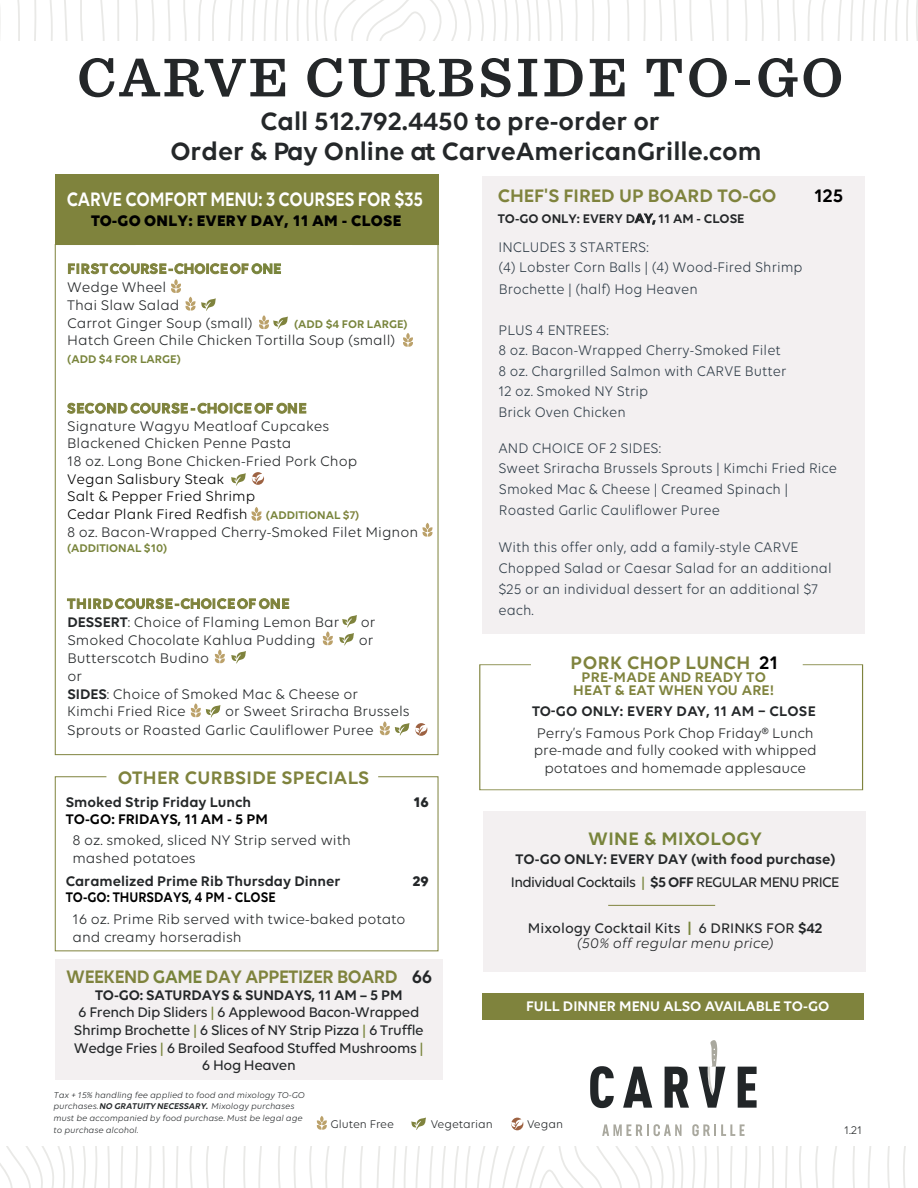
<style>
.page{position:relative;width:918px;height:1188px;background:#fff}
.page>*{position:absolute;margin:0;border:0;box-sizing:border-box;transform-origin:0 0}
.t1{font:600 57px "Sentinel";letter-spacing:.06em;color:#242729}
.t2{font:600 27px/30px "Volte";color:#242729;text-align:center}
.t3{font:600 21px "Volte";letter-spacing:-.01em;color:#fff;scale:.85 1}
.t4{font:600 19.5px "Volte";letter-spacing:.02em;color:#7f833d}
.t5{font:600 19.5px "Volte";letter-spacing:-.02em;color:#7f833d;scale:.95 1}
.t6{font:600 19.5px "Volte";color:#7f833d}
.t7{font:600 19.5px "Volte";letter-spacing:.02em;color:#78843b}
.t8{font:600 19.5px "Volte";color:#000}
.t9{font:700 16.5px "Volte";letter-spacing:.02em;color:#000}
.t10{font:15px/17.7px "Volte";color:#242729}
.t11{font:15px/20.9px "Volte";letter-spacing:.005em;color:#303d48;scale:.95 1}
.t12{font:500 15px/17.5px "Volte";letter-spacing:-.025em;color:#242729;text-align:center}
.t13{font:600 15px/23.1px "Volte";color:#242729;text-align:center}
.t14{font:500 15px/15.6px "Volte";color:#242729;text-align:center}
.t15{font:600 15px/13.2px "Volte";letter-spacing:.015em;color:#7f833d;text-align:center}
.t16{font:600 15px "Volte";color:#fff}
.t17{font:600 15px "Volte";color:#000;scale:.9 1}
.t18{font:600 15px "Volte";color:#000}
.t19{font:700 15px "Volte";color:#242729}
.t20{font:600 13.5px "Volte";color:#242729}
.t21{font:600 12px "Volte";color:#78843b}
.t22{font:12px "Volte";color:#242729}
.t23{font:italic 9px/11.7px "Volte";color:#242729}
.s1{font-weight:600;color:#7f833d}
.s2{font-weight:600;color:#78843b}
.s3{color:#000}
.s4{font-weight:600;font-size:12px;color:#7f833d}
.s5{font-weight:600;font-size:12px;color:#78843b}
.s6{font-weight:600}
.s7{color:#78843b}
.s8{color:#242729}
.s9{font-weight:500}
.s10{font-weight:500;color:#78843c}
.s11{font-weight:400;font-style:italic}
</style>
<div class="page">
<div style="left:56px;top:959px;width:387px;height:121px;background:#f3f0f1"></div>
<div style="left:482px;top:176px;width:383px;height:458px;background:#f3f0f1"></div>
<svg style="left:0;top:1147px;width:906px;height:41px"></svg>
<svg style="left:0;top:0;width:918px;height:40px"></svg>
<svg style="left:738px;top:1067px;width:19px;height:41px"></svg>
<svg style="left:665px;top:1067px;width:24px;height:41px"></svg>
<svg style="left:590px;top:1066px;width:24px;height:42px"></svg>
<svg style="left:699px;top:1040px;width:27px;height:68px"></svg>
<svg style="left:623px;top:1067px;width:29px;height:41px"></svg>
<svg style="left:602px;top:1124px;width:80px;height:12px"></svg>
<svg style="left:692px;top:1124px;width:53px;height:12px"></svg>
<svg style="left:411px;top:1118px;width:15px;height:12px"></svg>
<svg style="left:316px;top:1116px;width:11px;height:14px"></svg>
<svg style="left:511px;top:1118px;width:12px;height:12px"></svg>
<div style="left:484px;top:811px;width:382px;height:161px;background:#f3f0f1"></div>
<hr style="left:608px;top:905px;width:107px;height:1px;background:#7f833d">
<svg style="left:55px;top:776px;width:384px;height:176px"></svg>
<svg style="left:55px;top:244px;width:384px;height:511px"></svg>
<div style="left:55px;top:174px;width:383px;height:71px;background:#7f833d"></div>
<div style="left:482px;top:993px;width:382px;height:26px;background:#7f833d"></div>
<svg style="left:171px;top:279px;width:45px;height:32px"></svg>
<svg style="left:259px;top:315px;width:29px;height:15px"></svg>
<svg style="left:403px;top:333px;width:10px;height:14px"></svg>
<svg style="left:231px;top:473px;width:15px;height:13px"></svg>
<svg style="left:252px;top:472px;width:12px;height:13px"></svg>
<svg style="left:251px;top:507px;width:11px;height:14px"></svg>
<svg style="left:422px;top:523px;width:11px;height:14px"></svg>
<svg style="left:322px;top:631px;width:11px;height:15px"></svg>
<svg style="left:339px;top:615px;width:18px;height:31px"></svg>
<svg style="left:190px;top:703px;width:31px;height:15px"></svg>
<svg style="left:214px;top:649px;width:11px;height:15px"></svg>
<svg style="left:231px;top:651px;width:15px;height:13px"></svg>
<svg style="left:479px;top:664px;width:384px;height:126px"></svg>
<svg style="left:379px;top:721px;width:48px;height:15px"></svg>
<p class="t1" style="left:77px;top:33px;width:767px">CARVE CURBSIDE TO-GO</p>
<p class="t2" style="left:170px;top:106px;width:593px">Call 512.792.4450 to pre-order or<br>Order &amp; Pay Online at CarveAmericanGrille.com</p>
<p class="t3" style="left:67px;top:186px;width:421px">CARVE COMFORT MENU: 3 COURSES FOR $35</p>
<p class="t9" style="left:91px;top:211px;width:311px">TO-GO ONLY: EVERY DAY, 11 AM - CLOSE</p>
<p class="t10" style="left:67px;top:259px;width:216px"><span class="s1">FIRST COURSE - CHOICE OF</span> <span class="s2">ONE<br></span>Wedge Wheel<br>Thai Slaw Salad<br>Carrot Ginger Soup (small)</p>
<p class="t21" style="left:294px;top:317px;width:115px">(ADD $4 FOR LARGE)</p>
<p class="t10" style="left:67px;top:331px;width:330px">Hatch Green Chile Chicken Tortilla Soup (small)</p>
<p class="t21" style="left:67px;top:352px;width:115px">(ADD $4 FOR LARGE)</p>
<p class="t10" style="left:67px;top:399px;width:353px"><span class="s1">SECOND COURSE - CHOICE OF ONE<br></span>Signature Wagyu Meatloaf Cupcakes<br>Blackened Chicken Penne Pasta<br>18 oz. Long Bone Chicken-Fried Pork Chop<br><span class="s3">Vegan Salisbury Steak<br>Salt &amp; Pepper Fried Shrimp<br>Cedar Plank Fired Redfish</span> <span class="s4">(</span><span class="s5">ADDITIONAL</span> <span class="s4">$7)<br></span>8 oz. Bacon-Wrapped Cherry-Smoked Filet Mignon</p>
<p class="t21" style="left:67px;top:541px;width:102px">(ADDITIONAL $10)</p>
<p class="t10" style="left:67px;top:594px;width:274px;line-height:18.1px"><span class="s1">THIRD COURSE - CHOICE OF ONE<br></span><span class="s6">DESSERT</span>: Choice of Flaming Lemon Bar</p>
<p class="t10" style="left:361px;top:613px;width:16px">or</p>
<p class="t10" style="left:67px;top:631px;width:250px">Smoked Chocolate Kahlua Pudding</p>
<p class="t10" style="left:359px;top:631px;width:16px">or</p>
<p class="t10" style="left:67px;top:649px;width:292px">Butterscotch Budino<br>or<br><span class="s6">SIDES</span>: Choice of Smoked Mac &amp; Cheese or<br>Kimchi Fried Rice</p>
<p class="t10" style="left:67px;top:702px;width:344px;line-height:18.1px;text-indent:158px">or Sweet Sriracha Brussels<br>Sprouts or Roasted Garlic Cauliflower Puree</p>
<p class="t4" style="left:118px;top:766px;width:253px">OTHER CURBSIDE SPECIALS</p>
<p class="t13" style="left:66px;top:791px;width:187px">Smoked Strip Friday Lunch</p>
<p class="t19" style="left:414px;top:793px;width:17px">16</p>
<p class="t18" style="left:66px;top:810px;width:204px">TO-GO: FRIDAYS, 11 AM - 5 PM</p>
<p class="t10" style="left:73px;top:831px;width:280px">8 oz. smoked, sliced NY Strip served with mashed potatoes</p>
<p class="t13" style="left:66px;top:869px;width:276px">Caramelized Prime Rib Thursday Dinner</p>
<p class="t19" style="left:413px;top:872px;width:18px">29</p>
<p class="t17" style="left:66px;top:889px;width:235px">TO-GO: THURSDAYS, 4 PM - CLOSE</p>
<p class="t10" style="left:73px;top:910px;width:334px">16 oz. Prime Rib served with twice-baked potato and creamy horseradish</p>
<p class="t5" style="left:66px;top:965px;width:387px">WEEKEND <span class="s7">GAME</span> DAY APPETIZER BOARD <span class="s8">66</span></p>
<p class="t12" style="left:74px;top:986px;width:351px"><span class="s6">TO-GO: SATURDAYS &amp; SUNDAYS, 11 AM – 5 PM<br></span>6 French Dip Sliders <span class="s7">|</span> 6 Applewood Bacon-Wrapped Shrimp Brochette <span class="s7">|</span> 6 Slices of NY Strip Pizza <span class="s7">|</span> 6 Truffle Wedge Fries <span class="s7">|</span> 6 Broiled Seafood Stuffed Mushrooms <span class="s7">| </span>6 Hog Heaven</p>
<h3 class="t6" style="left:498px;top:185px;width:280px">CHEF'S FIRED UP BOARD TO-GO</h3>
<p class="t20" style="left:498px;top:210px;width:248px">TO-GO ONLY: EVERY DAY, 11 AM - CLOSE</p>
<p class="t11" style="left:499px;top:237px;width:322px">INCLUDES 3 STARTERS:<br>(4) Lobster Corn Balls | (4) Wood-Fired Shrimp<br>Brochette | (half) Hog Heaven</p>
<p class="t11" style="left:499px;top:320px;width:305px;line-height:20.4px">PLUS 4 ENTREES:<br>8 oz. Bacon-Wrapped Cherry-Smoked Filet<br>8 oz. Chargrilled Salmon with CARVE Butter<br>12 oz. Smoked NY Strip<br>Brick Oven Chicken</p>
<p class="t11" style="left:499px;top:437px;width:358px">AND CHOICE OF 2 SIDES:<br>Sweet Sriracha Brussels Sprouts | Kimchi Fried Rice Smoked Mac &amp; Cheese | Creamed Spinach | Roasted Garlic Cauliflower Puree</p>
<p class="t11" style="left:499px;top:537px;width:352px">With this offer only, add a family-style CARVE Chopped Salad or Caesar Salad for an additional $25 or an individual dessert for an additional $7 each.</p>
<p class="t8" style="left:814px;top:185px;width:31px">125</p>
<p class="t4" style="left:571px;top:651px;width:209px">PORK CHOP LUNCH <span class="s3">21</span></p>
<p class="t15" style="left:573px;top:670px;width:202px">PRE-MADE AND READY TO<br>HEAT &amp; EAT WHEN YOU ARE!</p>
<p class="t10" style="left:532px;top:700px;width:285px;line-height:21.6px;text-align:center"><span class="s6">TO-GO ONLY: EVERY DAY, 11 AM – CLOSE<br></span>Perry’s Famous Pork Chop Friday® Lunch</p>
<p class="t10" style="left:534px;top:741px;width:284px;text-align:center">pre-made and fully cooked with whipped potatoes and homemade applesauce</p>
<p class="t7" style="left:588px;top:827px;width:175px">WINE &amp; MIXOLOGY</p>
<p class="t13" style="left:511px;top:847px;width:330px">TO-GO ONLY: EVERY DAY (with food purchase)<br><span class="s9">Individual Cocktails</span> <span class="s10">|</span> $5 OFF <span class="s9">REGULAR MENU PRICE</span></p>
<p class="t14" style="left:528px;top:920px;width:296px">Mixology Cocktail Kits <span class="s2">|</span> 6 DRINKS FOR <span class="s6">$42 </span><span class="s11">(50% off regular menu price)</span></p>
<p class="t16" style="left:526px;top:997px;width:305px">FULL DINNER MENU ALSO AVAILABLE TO-GO</p>
<p class="t23" style="left:54px;top:1089px;width:253px">Tax + 15% handling fee applied to food and mixology TO-GO purchases. <span class="s6">NO GRATUITY NECESSARY.</span> Mixology purchases must be accompanied by food purchase. Must be legal age to purchase alcohol.</p>
<p class="t22" style="left:330px;top:1118px;width:65px">Gluten Free</p>
<p class="t22" style="left:431px;top:1118px;width:64px">Vegetarian</p>
<p class="t22" style="left:527px;top:1118px;width:37px">Vegan</p>
<p class="t22" style="left:844px;top:1123px;width:19px">1.21</p>
</div>
